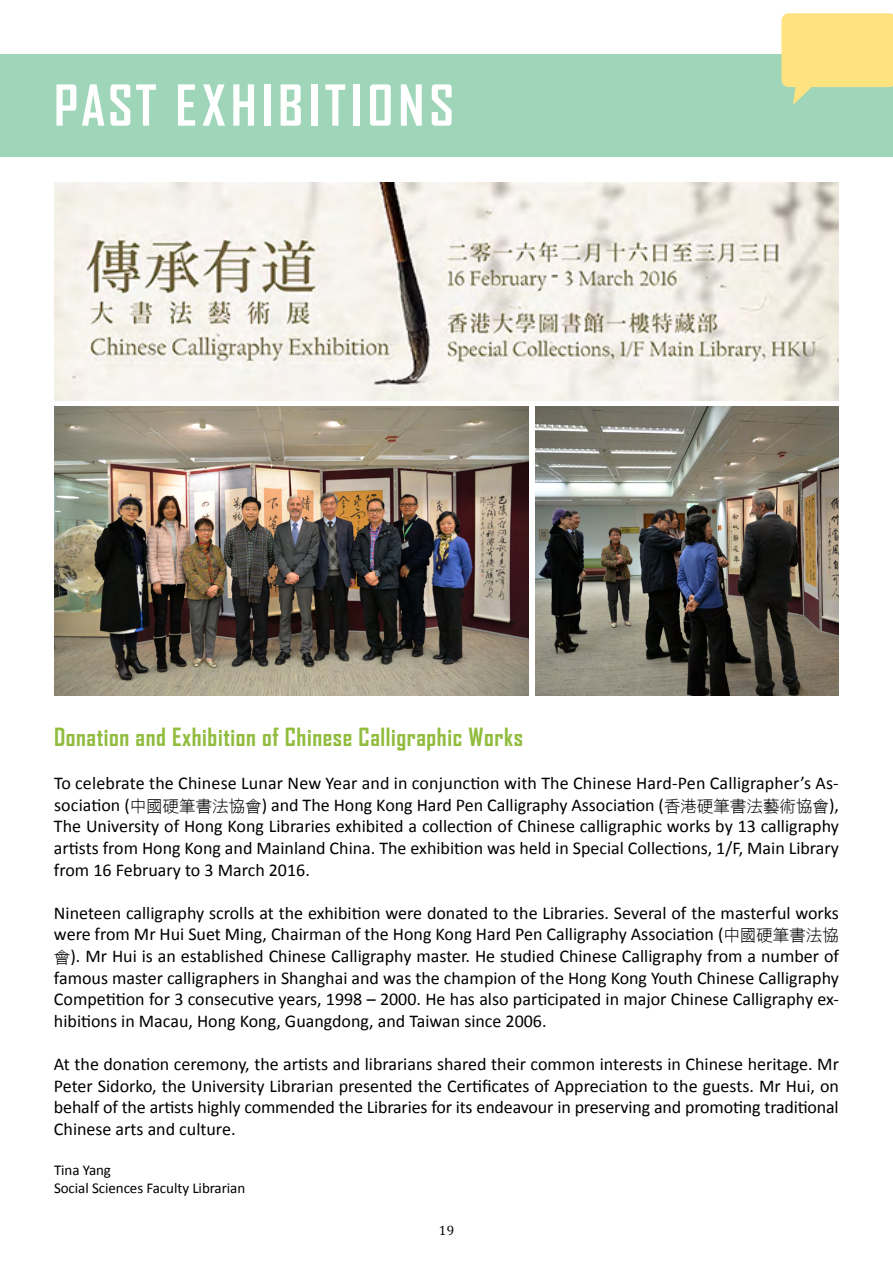
<style>
.page{position:relative;width:893px;height:1263px;background:#fff}
.page>*{position:absolute;margin:0;border:0;box-sizing:border-box;transform-origin:0 0}
.t1{font:700 54px "Agency FB";letter-spacing:.095em;color:#fff}
.t2{font:700 24px "Agency FB";letter-spacing:.025em;color:#91bc3e}
.t3{font:18px/21.6px "Calibri";color:#000;text-align:justify}
.t4{font:15px/18px "Calibri";letter-spacing:-.005em;color:#000}
.t5{font:13.5px "Cambria";color:#000}
.s1{font-family:"DF Hei Lt HKP BF";font-size:16.5px}
</style>
<div class="page">
<div style="left:0;top:54px;width:893px;height:102px;background:#9fd6ba"></div>
<svg style="left:781px;top:13px;width:112px;height:92px"></svg>
<img style="left:54px;top:406px;width:474px;height:289px">
<img style="left:535px;top:406px;width:304px;height:289px">
<img style="left:54px;top:183px;width:785px;height:217px">
<h1 class="t1" style="left:54px;top:72px;width:402px">PAST EXHIBITIONS</h1>
<p class="t2" style="left:54px;top:722px;width:470px">Donation and Exhibition of Chinese Calligraphic Works</p>
<p class="t3" style="left:54px;top:772px;width:786px">To celebrate the Chinese Lunar New Year and in conjunction with The Chinese Hard-Pen Calligrapher’s As&shy;sociation (<span class="s1">中國硬筆書法協會</span>) and The Hong Kong Hard Pen Calligraphy Association (<span class="s1">香港硬筆書法藝術協會</span>), The University of Hong Kong Libraries exhibited a collection of Chinese calligraphic works by 13 calligraphy artists from Hong Kong and Mainland China. The exhibition was held in Special Collections, 1/F, Main Library from 16 February to 3 March 2016.</p>
<p class="t3" style="left:54px;top:902px;width:786px">Nineteen calligraphy scrolls at the exhibition were donated to the Libraries. Several of the masterful works were from Mr Hui Suet Ming, Chairman of the Hong Kong Hard Pen Calligraphy Association (<span class="s1">中國硬筆書法協會</span>). Mr Hui is an established Chinese Calligraphy master. He studied Chinese Calligraphy from a number of famous master calligraphers in Shanghai and was the champion of the Hong Kong Youth Chinese Calligraphy Competition for 3 consecutive years, 1998 – 2000. He has also participated in major Chinese Calligraphy ex&shy;hibitions in Macau, Hong Kong, Guangdong, and Taiwan since 2006.</p>
<p class="t3" style="left:54px;top:1053px;width:786px">At the donation ceremony, the artists and librarians shared their common interests in Chinese heritage. Mr Peter Sidorko, the University Librarian presented the Certificates of Appreciation to the guests. Mr Hui, on behalf of the artists highly commended the Libraries for its endeavour in preserving and promoting traditional Chinese arts and culture.</p>
<p class="t4" style="left:54px;top:1160px;width:193px">Tina Yang<br>Social Sciences Faculty Librarian</p>
<p class="t5" style="left:439px;top:1223px;width:17px">19</p>
</div>
